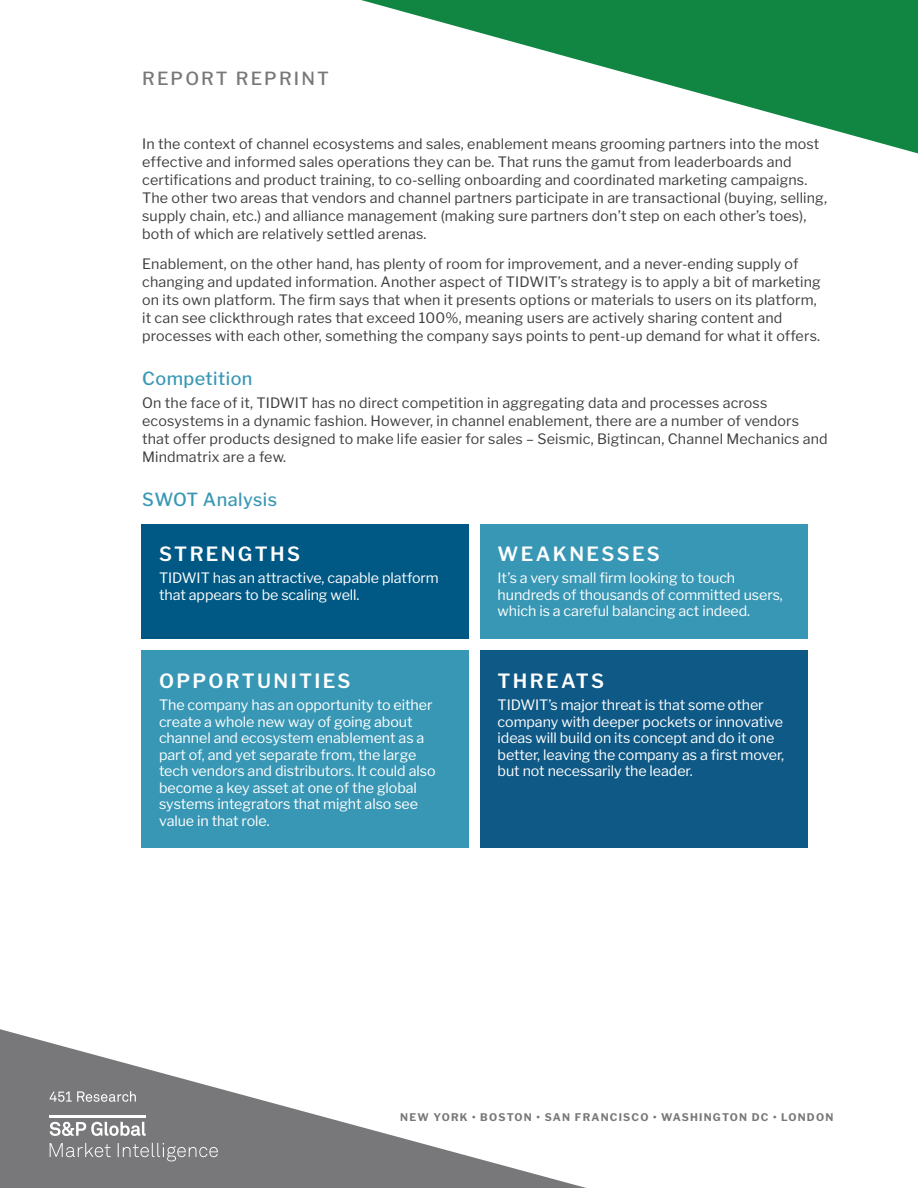
<style>
.page{position:relative;width:918px;height:1188px;background:#fff}
.page>*{position:absolute;margin:0;border:0;box-sizing:border-box;transform-origin:0 0}
.SWOT_Head{font:600 19.5px "Libre Franklin";letter-spacing:.12em;color:#fff}
.t1{font:500 18px "Libre Franklin";letter-spacing:.025em;color:#3998b5}
.t2{font:500 18px "Libre Franklin";letter-spacing:.12em;color:#78787a}
.Libre_Franklin_Body{font:14.25px/18px "Libre Franklin";letter-spacing:.01em;color:#3e3e3f}
.SWOT_Body{font:14.25px/16.5px "Libre Franklin";letter-spacing:-.005em;color:#fff}
.t3{font:700 10.5px "Libre Franklin";letter-spacing:.115em;color:#78787a}
</style>
<div class="page">
<svg style="left:0;top:1029px;width:586px;height:159px"></svg>
<svg style="left:361px;top:0;width:557px;height:154px"></svg>
<svg style="left:50px;top:1143px;width:168px;height:18px;background:#8c8c8d"></svg>
<svg style="left:50px;top:1121px;width:96px;height:15px"></svg>
<hr style="left:50px;top:1115px;width:96px;height:3px;background:#fff">
<svg style="left:50px;top:1091px;width:86px;height:11px"></svg>
<div style="left:141px;top:524px;width:328px;height:115px;background:#005985"></div>
<div style="left:480px;top:524px;width:327px;height:115px;background:#3897b5"></div>
<div style="left:141px;top:651px;width:328px;height:197px;background:#3897b5"></div>
<div style="left:480px;top:651px;width:327px;height:197px;background:#0f5986"></div>
<p class="t2" style="left:142px;top:68px;width:188px">REPORT REPRINT</p>
<p class="Libre_Franklin_Body" style="left:142px;top:135px;width:686px">In the context of channel ecosystems and sales, enablement means grooming partners into the most effective and informed sales operations they can be. That runs the gamut from leaderboards and certifications and product training, to co-selling onboarding and coordinated marketing campaigns.<br>The other two areas that vendors and channel partners participate in are transactional (buying, selling, supply chain, etc.) and alliance management (making sure partners don’t step on each other’s toes), both of which are relatively settled arenas.</p>
<p class="Libre_Franklin_Body" style="left:142px;top:255px;width:680px">Enablement, on the other hand, has plenty of room for improvement, and a never-ending supply of changing and updated information. Another aspect of TIDWIT’s strategy is to apply a bit of marketing on its own platform. The firm says that when it presents options or materials to users on its platform, it can see clickthrough rates that exceed 100%, meaning users are actively sharing content and processes with each other, something the company says points to pent-up demand for what it offers.</p>
<h1 class="t1" style="left:142px;top:368px;width:112px">Competition</h1>
<p class="Libre_Franklin_Body" style="left:142px;top:393px;width:687px">On the face of it, TIDWIT has no direct competition in aggregating data and processes across ecosystems in a dynamic fashion. However, in channel enablement, there are a number of vendors that offer products designed to make life easier for sales – Seismic, Bigtincan, Channel Mechanics and Mindmatrix are a few.</p>
<h1 class="t1" style="left:142px;top:488px;width:137px">SWOT Analysis</h1>
<p class="SWOT_Head" style="left:159px;top:542px;width:143px">STRENGTHS</p>
<p class="SWOT_Body" style="left:159px;top:570px;width:281px">TIDWIT has an attractive, capable platform that appears to be scaling well.</p>
<p class="SWOT_Head" style="left:498px;top:542px;width:164px">WEAKNESSES</p>
<p class="SWOT_Body" style="left:498px;top:570px;width:287px">It’s a very small firm looking to touch hundreds of thousands of committed users, which is a careful balancing act indeed.</p>
<p class="SWOT_Head" style="left:159px;top:669px;width:193px">OPPORTUNITIES</p>
<p class="SWOT_Body" style="left:159px;top:697px;width:278px">The company has an opportunity to either create a whole new way of going about channel and ecosystem enablement as a part of, and yet separate from, the large tech vendors and distributors. It could also become a key asset at one of the global systems integrators that might also see value in that role.</p>
<p class="SWOT_Head" style="left:498px;top:669px;width:108px">THREATS</p>
<p class="SWOT_Body" style="left:498px;top:697px;width:288px">TIDWIT’s major threat is that some other company with deeper pockets or innovative ideas will build on its concept and do it one better, leaving the company as a first mover, but not necessarily the leader.</p>
<p class="t3" style="left:400px;top:1111px;width:434px">NEW YORK • BOSTON • SAN FRANCISCO • WASHINGTON DC • LONDON</p>
</div>
